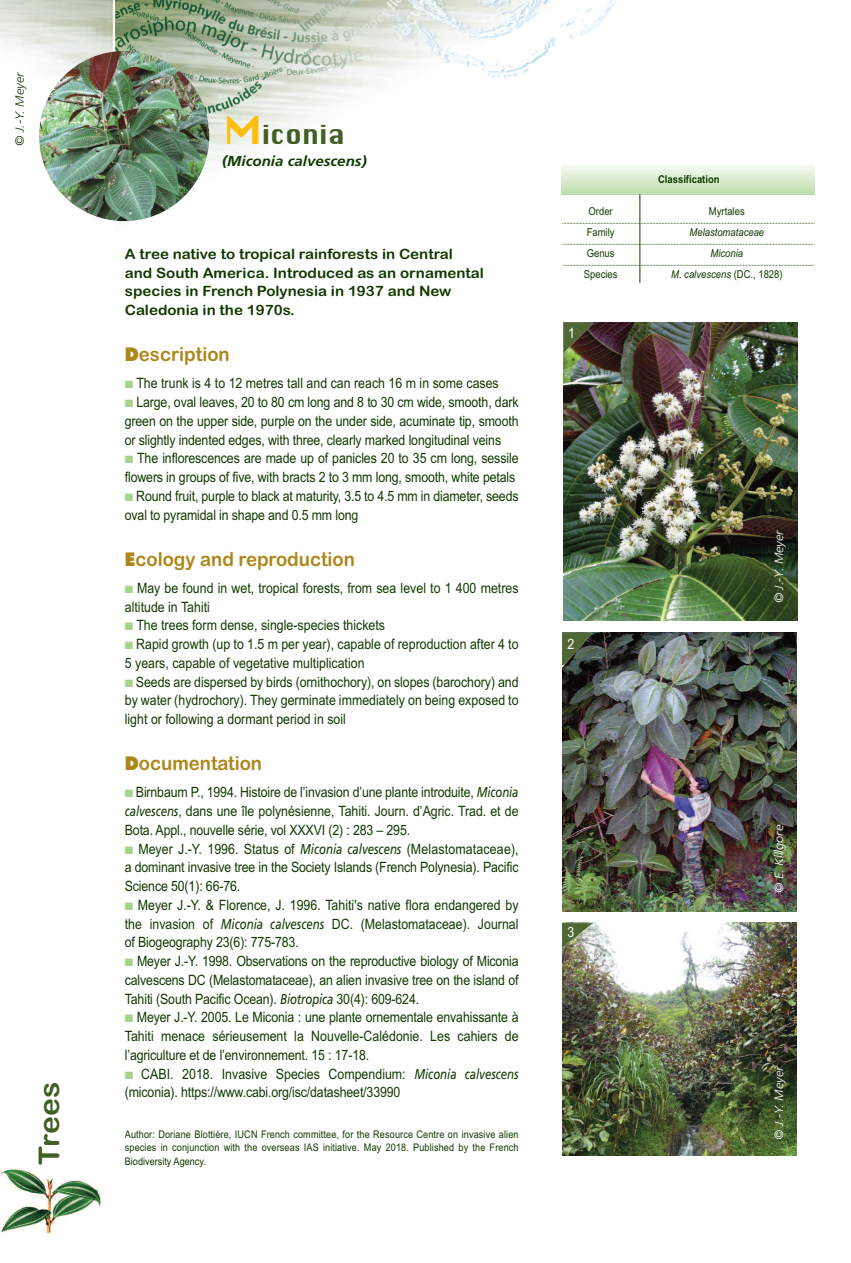
<style>
.page{position:relative;width:851px;height:1263px;background:#fff}
.page>*{position:absolute;margin:0;border:0;box-sizing:border-box;transform-origin:0 0}
.t1{font:28.5px "Arial Rounded MT Bold";letter-spacing:-.01em;color:#415f25;scale:1.06 1}
.t2{font:25.5px "Silom";color:#415f25}
.t3{font:19.5px "Arial Rounded MT Bold";color:#ae861a;scale:.95 1}
.t4{font:14.25px/18.8px "Arial Narrow";letter-spacing:-.01em;color:#123a01;text-align:justify;scale:1.06 1}
.t5{font:14.25px/18.8px "Arial Rounded MT Bold";color:#123a01;scale:1.06 1}
.t6{font:italic 700 14.25px "Frutiger";color:#123a01;scale:1.06 1}
.t7{font:14.25px "Arial Narrow";color:#fff;scale:1.06 1}
.t8{font:italic 300 12px "Frutiger";color:#fff;scale:1.06 1}
.t9{font:italic 300 12px "Frutiger";color:#123a01;scale:1.06 1}
.t10{font:italic 10.8px/21px "Arial Narrow";color:#123a01;text-align:center;scale:1.06 1}
.t11{font:10.8px/21px "Arial Narrow";color:#123a01;text-align:center;scale:1.06 1}
.t12{font:700 10.8px "Arial Narrow";color:#123a01;scale:1.06 1}
.t13{font:10.5px/13.5px "Arial Narrow";letter-spacing:.01em;color:#123a01;text-align:justify;scale:1.06 1}
.s1{font-size:37.5px;color:#fdbe12}
.s2{font-family:"Futura";font-weight:800;font-size:18px}
.s3{color:#a7d38d}
.s4{font-family:"Frutiger";font-style:italic}
.s5{font-style:normal}
</style>
<div class="page">
<img style="left:0;top:0;width:815px;height:283px">
<img style="left:0;top:1168px;width:103px;height:68px">
<img style="left:561px;top:164px;width:253px;height:30px">
<hr style="left:639px;top:194px;width:1px;height:89px;background:#123a01">
<svg style="left:562px;top:223px;width:252px;height:1px"></svg>
<svg style="left:562px;top:244px;width:252px;height:1px"></svg>
<svg style="left:562px;top:265px;width:252px;height:1px"></svg>
<img style="left:563px;top:322px;width:234px;height:299px">
<img style="left:562px;top:632px;width:234px;height:279px">
<img style="left:563px;top:323px;width:30px;height:30px">
<svg style="left:562px;top:664px;width:30px;height:4px"></svg>
<img style="left:562px;top:632px;width:30px;height:32px">
<img style="left:562px;top:923px;width:234px;height:232px">
<img style="left:562px;top:923px;width:30px;height:25px">
<img style="left:39px;top:51px;width:170px;height:170px;border-radius:50%">
<p class="t9" style="left:15px;top:146px;width:71px;rotate:-90deg">© J.-Y. Meyer</p>
<h1 class="t1" style="left:33px;top:1164px;width:79px;rotate:-90deg">Trees</h1>
<h2 class="t2" style="left:224px;top:120px;width:122px"><span class="s1">M</span>iconia</h2>
<p class="t6" style="left:222px;top:156px;width:138px">(Miconia calvescens)</p>
<p class="t5" style="left:125px;top:245px;width:340px">A tree native to tropical rainforests in Central and South America. Introduced as an ornamental species in French Polynesia in 1937 and New Caledonia in the 1970s.</p>
<h3 class="t3" style="left:125px;top:343px;width:112px"><span class="s2">D</span>escription</h3>
<p class="t4" style="left:125px;top:374px;width:354px"><span class="s3">■</span> The trunk is 4 to 12 metres tall and can reach 16 m in some cases</p>
<p class="t4" style="left:125px;top:393px;width:373px"><span class="s3">■</span> Large, oval leaves, 20 to 80 cm long and 8 to 30 cm wide, smooth, dark green on the upper side, purple on the under side, acuminate tip, smooth or slightly indented edges, with three, clearly marked longitudinal veins</p>
<p class="t4" style="left:125px;top:449px;width:373px"><span class="s3">■</span> The inflorescences are made up of panicles 20 to 35 cm long, sessile flowers in groups of five, with bracts 2 to 3 mm long, smooth, white petals</p>
<p class="t4" style="left:125px;top:487px;width:373px"><span class="s3">■</span> Round fruit, purple to black at maturity, 3.5 to 4.5 mm in diameter, seeds oval to pyramidal in shape and 0.5 mm long</p>
<h3 class="t3" style="left:125px;top:547px;width:244px"><span class="s2">E</span>cology and reproduction</h3>
<p class="t4" style="left:125px;top:579px;width:373px"><span class="s3">■</span> May be found in wet, tropical forests, from sea level to 1 400 metres altitude in Tahiti</p>
<p class="t4" style="left:125px;top:616px;width:247px"><span class="s3">■</span> The trees form dense, single-species thickets</p>
<p class="t4" style="left:125px;top:635px;width:373px"><span class="s3">■</span> Rapid growth (up to 1.5 m per year), capable of reproduction after 4 to<br>5 years, capable of vegetative multiplication</p>
<p class="t4" style="left:125px;top:672px;width:373px"><span class="s3">■</span> Seeds are dispersed by birds (ornithochory), on slopes (barochory) and by water (hydrochory). They germinate immediately on being exposed to light or following a dormant period in soil</p>
<h3 class="t3" style="left:125px;top:752px;width:146px"><span class="s2">D</span>ocumentation</h3>
<p class="t4" style="left:125px;top:783px;width:373px"><span class="s3">■</span> Birnbaum P., 1994. Histoire de l’invasion d’une plante introduite, <span class="s4">Miconia calvescens</span>, dans une île polynésienne, Tahiti. Journ. d’Agric. Trad. et de Bota. Appl., nouvelle série, vol XXXVI (2) : 283 – 295.</p>
<p class="t4" style="left:125px;top:839px;width:373px"><span class="s3">■</span> Meyer J.-Y. 1996. Status of <span class="s4">Miconia calvescens</span> (Melastomataceae), a dominant invasive tree in the Society Islands (French Polynesia). Pacific Science 50(1): 66-76.</p>
<p class="t4" style="left:125px;top:896px;width:373px"><span class="s3">■</span> Meyer J.-Y. &amp; Florence, J. 1996. Tahiti's native flora endangered by the invasion of <span class="s4">Miconia calvescens</span> DC. (Melastomataceae). Journal of Biogeography 23(6): 775-783.</p>
<p class="t4" style="left:125px;top:952px;width:373px"><span class="s3">■</span> Meyer J.-Y. 1998. Observations on the reproductive biology of Miconia calvescens DC (Melastomataceae), an alien invasive tree on the island of Tahiti (South Pacific Ocean). <span class="s4">Biotropica</span> 30(4): 609-624.</p>
<p class="t4" style="left:125px;top:1008px;width:373px"><span class="s3">■</span> Meyer J.-Y. 2005. Le Miconia : une plante ornementale envahissante à Tahiti menace sérieusement la Nouvelle-Calédonie. Les cahiers de l’agriculture et de l’environnement. 15 : 17-18.</p>
<p class="t4" style="left:125px;top:1064px;width:373px"><span class="s3">■</span> CABI. 2018. Invasive Species Compendium: <span class="s4">Miconia calvescens </span>(miconia). https://www.cabi.org/isc/datasheet/33990</p>
<p class="t13" style="left:125px;top:1127px;width:373px">Author: Doriane Blottière, IUCN French committee, for the Resource Centre on invasive alien species in conjunction with the overseas IAS initiative. May 2018. Published by the French Biodiversity Agency.</p>
<p class="t11" style="left:583px;top:201px;width:33px">Order<br>Family<br>Genus<br>Species</p>
<p class="t7" style="left:568px;top:325px;width:8px">1</p>
<p class="t12" style="left:658px;top:173px;width:59px">Classification</p>
<p class="t11" style="left:708px;top:201px;width:35px">Myrtales</p>
<p class="t10" style="left:671px;top:222px;width:107px">Melastomataceae<br>Miconia<br>M. calvescens <span class="s5">(DC., 1828)</span></p>
<p class="t7" style="left:567px;top:636px;width:8px">2</p>
<p class="t7" style="left:567px;top:923px;width:8px">3</p>
<p class="t8" style="left:773px;top:603px;width:71px;rotate:-90deg">© J.-Y. Meyer</p>
<p class="t8" style="left:773px;top:893px;width:66px;rotate:-90deg">© E. Killgore</p>
<p class="t8" style="left:773px;top:1140px;width:71px;rotate:-90deg">© J.-Y. Meyer</p>
</div>
